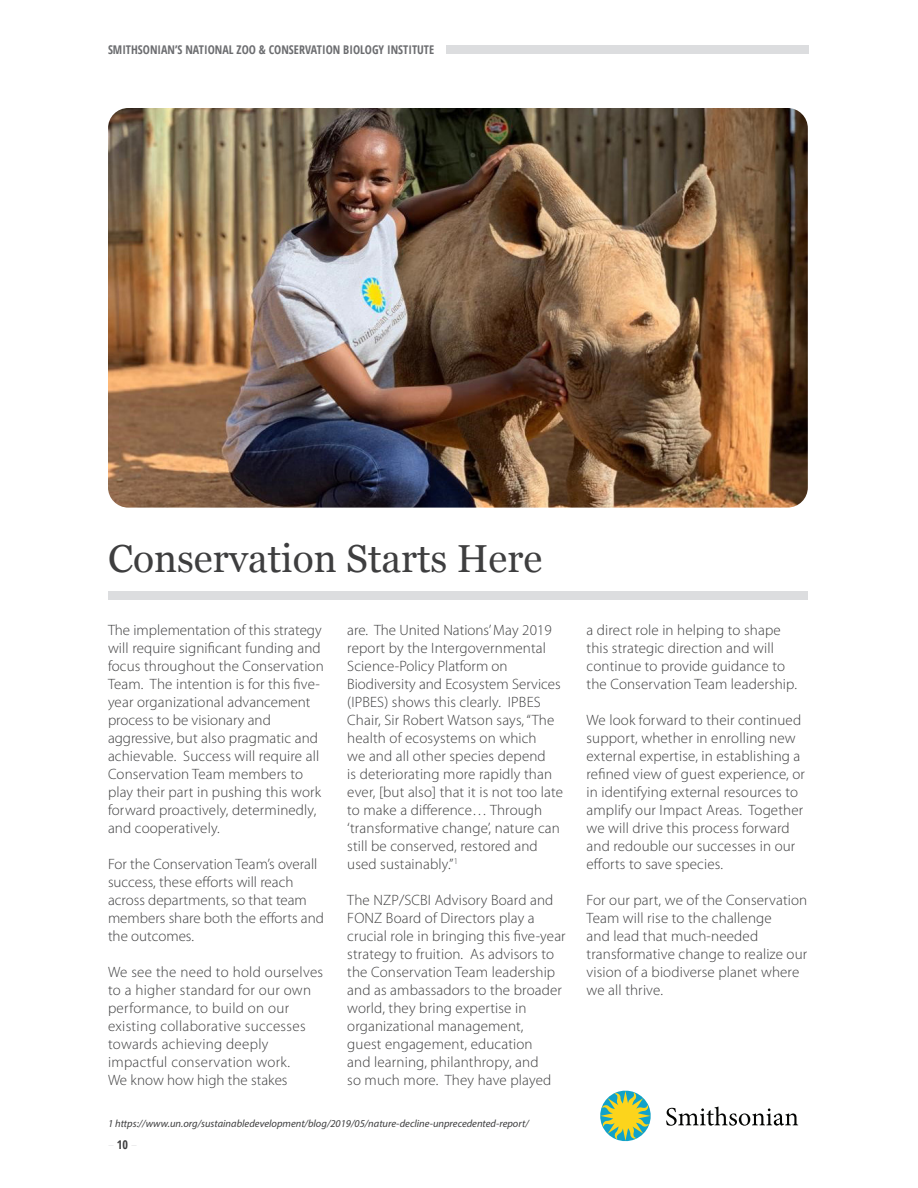
<style>
.page{position:relative;width:918px;height:1188px;background:#fff}
.page>*{position:absolute;margin:0;border:0;box-sizing:border-box;transform-origin:0 0}
.t1{font:39px "Georgia";color:#3e3e3f}
.t2{font:300 15px/18px "Myriad Pro";letter-spacing:.01em;color:#3e3e3f}
.t3{font:700 condensed 12px "Open Sans";color:#6c6d70}
.t4{font:300 12px "Open Sans";color:#dcdddf}
.t5{font:italic 10.5px "Myriad Pro";color:#3e3e3f}
.s1{font-weight:700;font-stretch:condensed;color:#3e3e3f}
</style>
<div class="page">
<div style="left:446px;top:45px;width:363px;height:9px;background:#dcdddf"></div>
<img style="left:108px;top:108px;width:700px;height:400px">
<svg style="left:600px;top:1090px;width:51px;height:52px"></svg>
<svg style="left:666px;top:1107px;width:132px;height:19px"></svg>
<div style="left:108px;top:591px;width:700px;height:9px;background:#dcdddf"></div>
<p class="t3" style="left:108px;top:41px;width:328px">SMITHSONIAN’S NATIONAL ZOO &amp; CONSERVATION BIOLOGY INSTITUTE</p>
<h1 class="t1" style="left:108px;top:530px;width:436px">Conservation Starts Here</h1>
<p class="t2" style="left:108px;top:621px;width:217px">The implementation of this strategy will require significant funding and focus throughout the Conservation Team. The intention is for this five&shy;year organizational advancement process to be visionary and aggressive, but also pragmatic and achievable. Success will require all Conservation Team members to play their part in pushing this work forward proactively, determinedly, and cooperatively.</p>
<p class="t2" style="left:108px;top:855px;width:217px">For the Conservation Team’s overall success, these efforts will reach across departments, so that team members share both the efforts and the outcomes.</p>
<p class="t2" style="left:108px;top:963px;width:217px">We see the need to hold ourselves to a higher standard for our own performance, to build on our existing collaborative successes towards achieving deeply impactful conservation work.<br>We know how high the stakes</p>
<p class="t2" style="left:347px;top:621px;width:217px">are. The United Nations’ May 2019 report by the Intergovernmental<br>Science-Policy Platform on<br>Biodiversity and Ecosystem Services (IPBES) shows this clearly. IPBES<br>Chair, Sir Robert Watson says, “The health of ecosystems on which<br>we and all other species depend<br>is deteriorating more rapidly than ever, [but also] that it is not too late to make a difference… Through ‘transformative change’, nature can still be conserved, restored and used sustainably.”<sup>1</sup></p>
<p class="t2" style="left:347px;top:891px;width:220px">The NZP/SCBI Advisory Board and<br>FONZ Board of Directors play a crucial role in bringing this five-year strategy to fruition. As advisors to the Conservation Team leadership and as ambassadors to the broader world, they bring expertise in organizational management,<br>guest engagement, education<br>and learning, philanthropy, and<br>so much more. They have played</p>
<p class="t5" style="left:108px;top:1117px;width:422px">1 https://www.un.org/sustainabledevelopment/blog/2019/05/nature-decline-unprecedented-report/</p>
<p class="t4" style="left:108px;top:1137px;width:31px">–<span class="s1">10</span>–</p>
<p class="t2" style="left:587px;top:621px;width:212px">a direct role in helping to shape this strategic direction and will continue to provide guidance to the Conservation Team leadership.</p>
<p class="t2" style="left:587px;top:711px;width:220px">We look forward to their continued support, whether in enrolling new external expertise, in establishing a refined view of guest experience, or in identifying external resources to amplify our Impact Areas. Together we will drive this process forward and redouble our successes in our efforts to save species.</p>
<p class="t2" style="left:587px;top:891px;width:222px">For our part, we of the Conservation<br>Team will rise to the challenge<br>and lead that much-needed transformative change to realize our vision of a biodiverse planet where we all thrive.</p>
</div>
